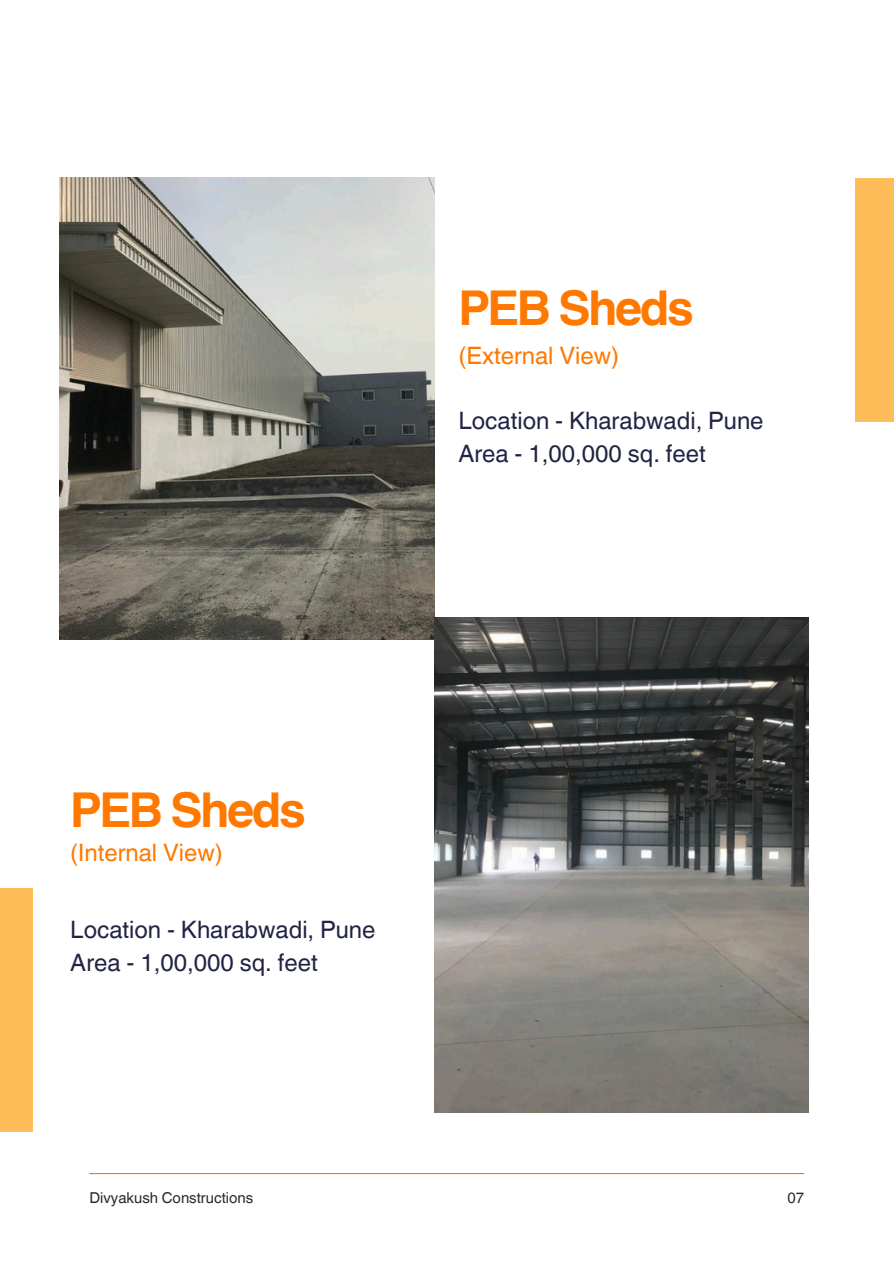
<style>
.page{position:relative;width:894px;height:1264px;background:#fff}
.page>*{position:absolute;margin:0;border:0;box-sizing:border-box;transform-origin:0 0}
.t1{font:700 48px "Helvetica World";letter-spacing:-.055em;color:#ff7900}
.t2{font:24px/32.7px "Helvetica World";color:#222444}
.t3{font:24px "Helvetica World";color:#ff7900}
.t4{font:15px "Helvetica World";color:#2b2b2b}
</style>
<div class="page">
<img style="left:59px;top:178px;width:375px;height:461px">
<hr style="left:89px;top:1172px;width:715px;height:2px;background:#ff7900">
<img style="left:434px;top:617px;width:374px;height:495px">
<div style="left:855px;top:178px;width:38px;height:243px;background:#ffbd59"></div>
<div style="left:0;top:888px;width:32px;height:243px;background:#ffbd59"></div>
<h3 class="t1" style="left:458px;top:269px;width:237px">PEB Sheds</h3>
<p class="t3" style="left:458px;top:341px;width:162px">(External View)</p>
<h1 class="t2" style="left:458px;top:404px;width:306px">Location - Kharabwadi, Pune</h1>
<p class="t2" style="left:458px;top:437px;width:249px">Area - 1,00,000 sq. feet</p>
<h3 class="t1" style="left:70px;top:770px;width:237px">PEB Sheds</h3>
<p class="t3" style="left:70px;top:838px;width:154px">(Internal View)</p>
<h2 class="t2" style="left:70px;top:913px;width:306px">Location - Kharabwadi, Pune<br>Area - 1,00,000 sq. feet</h2>
<h2 class="t4" style="left:89px;top:1188px;width:165px">Divyakush Constructions</h2>
<p class="t4" style="left:787px;top:1188px;width:18px">07</p>
</div>
